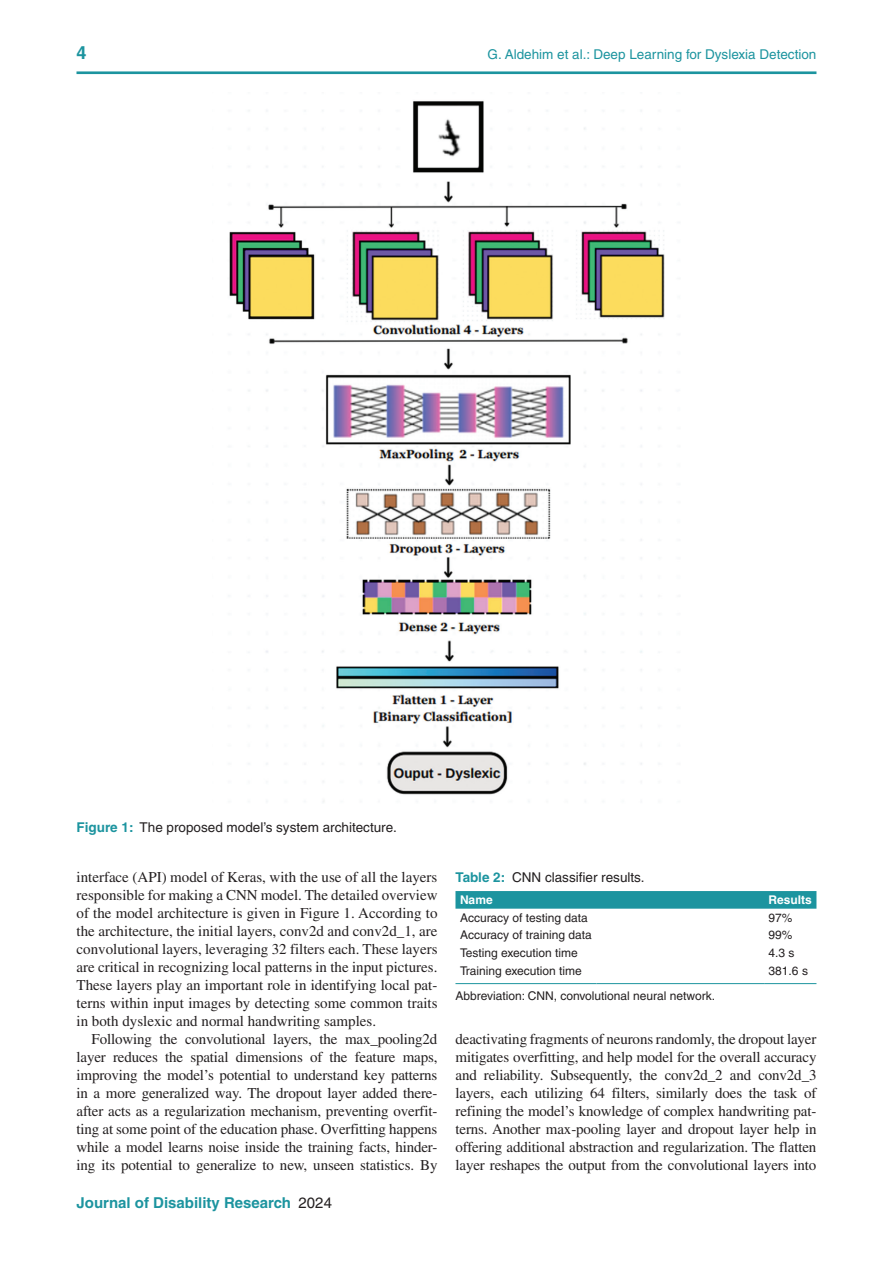
<style>
.page{position:relative;width:893px;height:1263px;background:#fff}
.page>*{position:absolute;margin:0;border:0;box-sizing:border-box;transform-origin:0 0}
.t1{font:700 18px "Helvetica";color:#1c949f}
.BodyInd{font:15px/18px "Times";letter-spacing:-.01em;color:#231f20;text-align:justify}
.Body{font:15px/18px "Times";color:#231f20;text-align:justify}
.t2{font:700 15px "Helvetica";color:#1c949f}
.t3{font:13.5px "Helvetica";color:#1c949f}
.Figure_Caption{font:13.5px "Helvetica";color:#231f20}
.Table_Caption{font:13.5px "Helvetica";color:#231f20}
.Table_body{font:12px "Helvetica";color:#231f20}
.Table_Source{font:12px "Helvetica";color:#231f20}
.Table_bottom{font:12px "Helvetica";color:#231f20}
.Table_Header{font:700 12px "Helvetica";color:#fff}
.s1{font-weight:700;color:#1c949f}
.s2{font-weight:400;color:#231f20}
</style>
<div class="page">
<hr style="left:76px;top:71px;width:740px;height:3px;background:#1c949f">
<svg style="left:455px;top:891px;width:361px;height:18px;background:#2096a1"></svg>
<hr style="left:597px;top:983px;width:167px;height:1px;background:#1c949f">
<hr style="left:455px;top:983px;width:142px;height:1px;background:#1c949f">
<hr style="left:764px;top:983px;width:52px;height:1px;background:#1c949f">
<img style="left:229px;top:101px;width:436px;height:701px">
<p class="t1" style="left:76px;top:42px;width:12px">4</p>
<p class="t3" style="left:487px;top:46px;width:330px">G. Aldehim et al.: Deep Learning for Dyslexia Detection</p>
<p class="Figure_Caption" style="left:76px;top:819px;width:322px"><span class="s1">Figure 1:</span> The proposed model’s system architecture.</p>
<p class="Body" style="left:76px;top:868px;width:362px">interface (API) model of Keras, with the use of all the layers responsible for making a CNN model. The detailed overview of the model architecture is given in Figure 1. According to the architecture, the initial layers, conv2d and conv2d_1, are convolutional layers, leveraging 32 filters each. These layers are critical in recognizing local patterns in the input pictures.<br>These layers play an important role in identifying local pat&shy;terns within input images by detecting some common traits in both dyslexic and normal handwriting samples.</p>
<p class="BodyInd" style="left:76px;top:1030px;width:363px;text-indent:15px">Following the convolutional layers, the max_pooling2d layer reduces the spatial dimensions of the feature maps, improving the model’s potential to understand key patterns in a more generalized way. The dropout layer added there&shy;after acts as a regularization mechanism, preventing overfit&shy;ting at some point of the education phase. Overfitting happens while a model learns noise inside the training facts, hinder&shy;ing its potential to generalize to new, unseen statistics. By</p>
<p class="BodyInd" style="left:455px;top:1030px;width:362px">deactivating fragments of neurons randomly, the dropout layer mitigates overfitting, and help model for the overall accuracy and reliability. Subsequently, the conv2d_2 and conv2d_3 layers, each utilizing 64 filters, similarly does the task of refining the model’s knowledge of complex handwriting pat&shy;terns. Another max-pooling layer and dropout layer help in offering additional abstraction and regularization. The flatten layer reshapes the output from the convolutional layers into</p>
<p class="Table_Caption" style="left:455px;top:869px;width:191px"><span class="s1">Table 2:</span> CNN classifier results.</p>
<p class="Table_Header" style="left:460px;top:893px;width:34px">Name</p>
<p class="Table_Header" style="left:769px;top:893px;width:45px">Results</p>
<p class="Table_body" style="left:460px;top:910px;width:129px">Accuracy of testing data</p>
<p class="Table_body" style="left:769px;top:910px;width:26px">97%</p>
<p class="Table_body" style="left:460px;top:928px;width:133px">Accuracy of training data</p>
<p class="Table_body" style="left:769px;top:928px;width:26px">99%</p>
<p class="Table_body" style="left:460px;top:946px;width:119px">Testing execution time</p>
<p class="Table_body" style="left:769px;top:946px;width:28px">4.3 s</p>
<p class="Table_bottom" style="left:460px;top:963px;width:123px">Training execution time</p>
<p class="Table_bottom" style="left:769px;top:963px;width:41px">381.6 s</p>
<p class="Table_Source" style="left:455px;top:989px;width:261px">Abbreviation: CNN, convolutional neural network.</p>
<p class="t2" style="left:76px;top:1194px;width:257px">Journal of Disability Research <span class="s2">2024</span></p>
</div>
